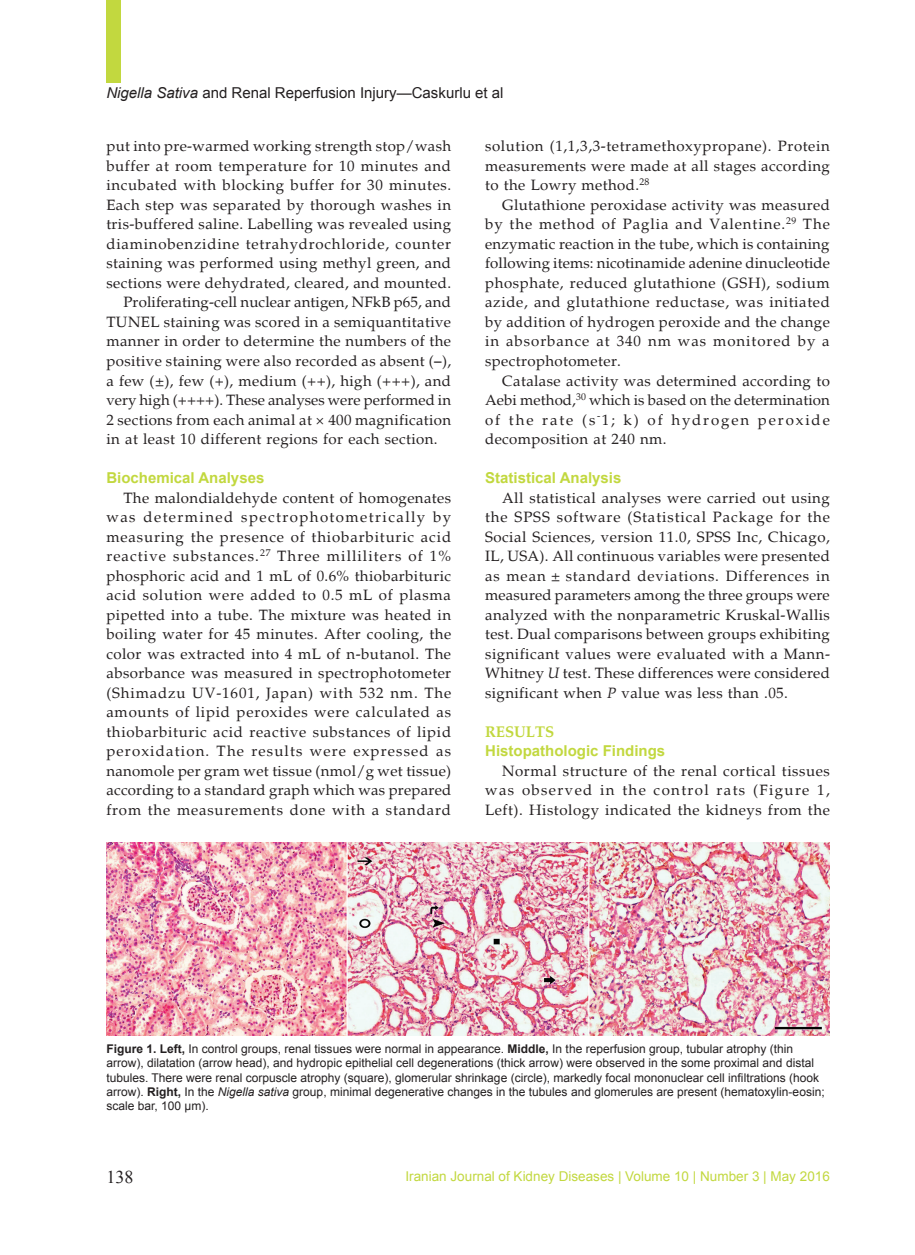
<style>
.page{position:relative;width:915px;height:1255px;background:#fff}
.page>*{position:absolute;margin:0;border:0;box-sizing:border-box;transform-origin:0 0}
.t1{font:18px "Times New Roman";color:#231f20}
.t2{font:700 15.75px "Palatino";color:#c2d83f;scale:.95 1}
.t3{font:15px/19.5px "Palatino";letter-spacing:.025em;color:#231f20;text-align:justify}
.t4{font:700 15px "Arial";color:#c2d83f}
.t5{font:15px "Arial";color:#231f20}
.t6{font:15px "Palatino";color:#231f20}
.t7{font:15px "Palatino";letter-spacing:.05em;color:#231f20}
.t8{font:15px "Palatino";letter-spacing:.045em;color:#231f20}
.t9{font:13.5px "Arial";color:#c2d83f}
.t10{font:12px/14.4px "Arial";color:#231f20}
.s1{font-style:italic}
.s2{font-weight:700}
</style>
<div class="page">
<div style="left:106px;top:0;width:15px;height:83px;background:#c2d83f"></div>
<img style="left:106px;top:842px;width:723px;height:193px">
<p class="t5" style="left:106px;top:82px;width:398px"><span class="s1">Nigella Sativa</span> and Renal Reperfusion Injury—Caskurlu et al</p>
<p class="t3" style="left:106px;top:137px;width:346px">put into pre-warmed working strength stop/wash</p>
<p class="t3" style="left:106px;top:156px;width:346px">buffer at room temperature for 10 minutes and</p>
<p class="t8" style="left:106px;top:176px;width:346px">incubated with blocking buffer for 30 minutes.</p>
<p class="t3" style="left:106px;top:195px;width:346px">Each step was separated by thorough washes in</p>
<p class="t3" style="left:106px;top:215px;width:346px">tris-buffered saline. Labelling was revealed using</p>
<p class="t7" style="left:106px;top:235px;width:346px">diaminobenzidine tetrahydrochloride, counter</p>
<p class="t3" style="left:106px;top:254px;width:346px">staining was performed using methyl green, and</p>
<p class="t3" style="left:106px;top:273px;width:346px">sections were dehydrated, cleared, and mounted.</p>
<p class="t3" style="left:123px;top:293px;width:329px">Proliferating-cell nuclear antigen, NFkB p65, and</p>
<p class="t3" style="left:106px;top:312px;width:346px">TUNEL staining was scored in a semiquantitative</p>
<p class="t3" style="left:106px;top:332px;width:346px">manner in order to determine the numbers of the</p>
<p class="t3" style="left:106px;top:351px;width:346px">positive staining were also recorded as absent (–),</p>
<p class="t3" style="left:106px;top:371px;width:346px">a few (±), few (+), medium (++), high (+++), and</p>
<p class="t6" style="left:106px;top:391px;width:346px">very high (++++). These analyses were performed in</p>
<p class="t3" style="left:106px;top:410px;width:346px">2 sections from each animal at × 400 magnification</p>
<p class="t3" style="left:106px;top:429px;width:333px">in at least 10 different regions for each section.</p>
<p class="t4" style="left:106px;top:467px;width:159px">Biochemical Analyses</p>
<p class="t3" style="left:106px;top:488px;width:346px;text-indent:17px">The malondialdehyde content of homogenates was determined spectrophotometrically by measuring the presence of thiobarbituric acid reactive substances.<sup>27</sup> Three milliliters of 1% phosphoric acid and 1 mL of 0.6% thiobarbituric acid solution were added to 0.5 mL of plasma pipetted into a tube. The mixture was heated in boiling water for 45 minutes. After cooling, the color was extracted into 4 mL of n-butanol. The absorbance was measured in spectrophotometer (Shimadzu UV-1601, Japan) with 532 nm. The amounts of lipid peroxides were calculated as thiobarbituric acid reactive substances of lipid peroxidation. The results were expressed as nanomole per gram wet tissue (nmol/g wet tissue) according to a standard graph which was prepared from the measurements done with a standard</p>
<p class="t3" style="left:485px;top:137px;width:346px">solution (1,1,3,3-tetramethoxypropane). Protein measurements were made at all stages according to the Lowry method.<sup>28</sup></p>
<p class="t3" style="left:485px;top:195px;width:346px;text-indent:17px">Glutathione peroxidase activity was measured by the method of Paglia and Valentine.<sup>29</sup> The enzymatic reaction in the tube, which is containing following items: nicotinamide adenine dinucleotide phosphate, reduced glutathione (GSH), sodium azide, and glutathione reductase, was initiated by addition of hydrogen peroxide and the change in absorbance at 340 nm was monitored by a spectrophotometer.</p>
<p class="t3" style="left:485px;top:371px;width:346px;text-indent:17px">Catalase activity was determined according to Aebi method,<sup>30</sup> which is based on the determination of the rate (s<sup>-</sup>1; k) of hydrogen peroxide decomposition at 240 nm.</p>
<p class="t4" style="left:485px;top:467px;width:138px">Statistical Analysis</p>
<p class="t3" style="left:485px;top:488px;width:346px;text-indent:17px">All statistical analyses were carried out using the SPSS software (Statistical Package for the Social Sciences, version 11.0, SPSS Inc, Chicago, IL, USA). All continuous variables were presented as mean ± standard deviations. Differences in measured parameters among the three groups were analyzed with the nonparametric Kruskal-Wallis test. Dual comparisons between groups exhibiting significant values were evaluated with a Mann-Whitney <span class="s1">U</span> test. These differences were considered significant when <span class="s1">P</span> value was less than .05.</p>
<p class="t2" style="left:485px;top:722px;width:74px">RESULTS</p>
<p class="t4" style="left:485px;top:740px;width:182px">Histopathologic Findings</p>
<p class="t3" style="left:485px;top:761px;width:346px;text-indent:17px">Normal structure of the renal cortical tissues was observed in the control rats (Figure 1, Left). Histology indicated the kidneys from the</p>
<p class="t10" style="left:106px;top:1041px;width:719px"><span class="s2">Figure 1. Left,</span> In control groups, renal tissues were normal in appearance. <span class="s2">Middle,</span> In the reperfusion group, tubular atrophy (thin arrow), dilatation (arrow head), and hydropic epithelial cell degenerations (thick arrow) were observed in the some proximal and distal tubules. There were renal corpuscle atrophy (square), glomerular shrinkage (circle), markedly focal mononuclear cell infiltrations (hook arrow). <span class="s2">Right,</span> In the <span class="s1">Nigella sativa</span> group, minimal degenerative changes in the tubules and glomerules are present (hematoxylin-eosin; scale bar, 100 µm).</p>
<p class="t1" style="left:106px;top:1164px;width:28px">138</p>
<p class="t9" style="left:405px;top:1166px;width:425px">Iranian Journal of Kidney Diseases | Volume 10 | Number 3 | May 2016</p>
</div>
